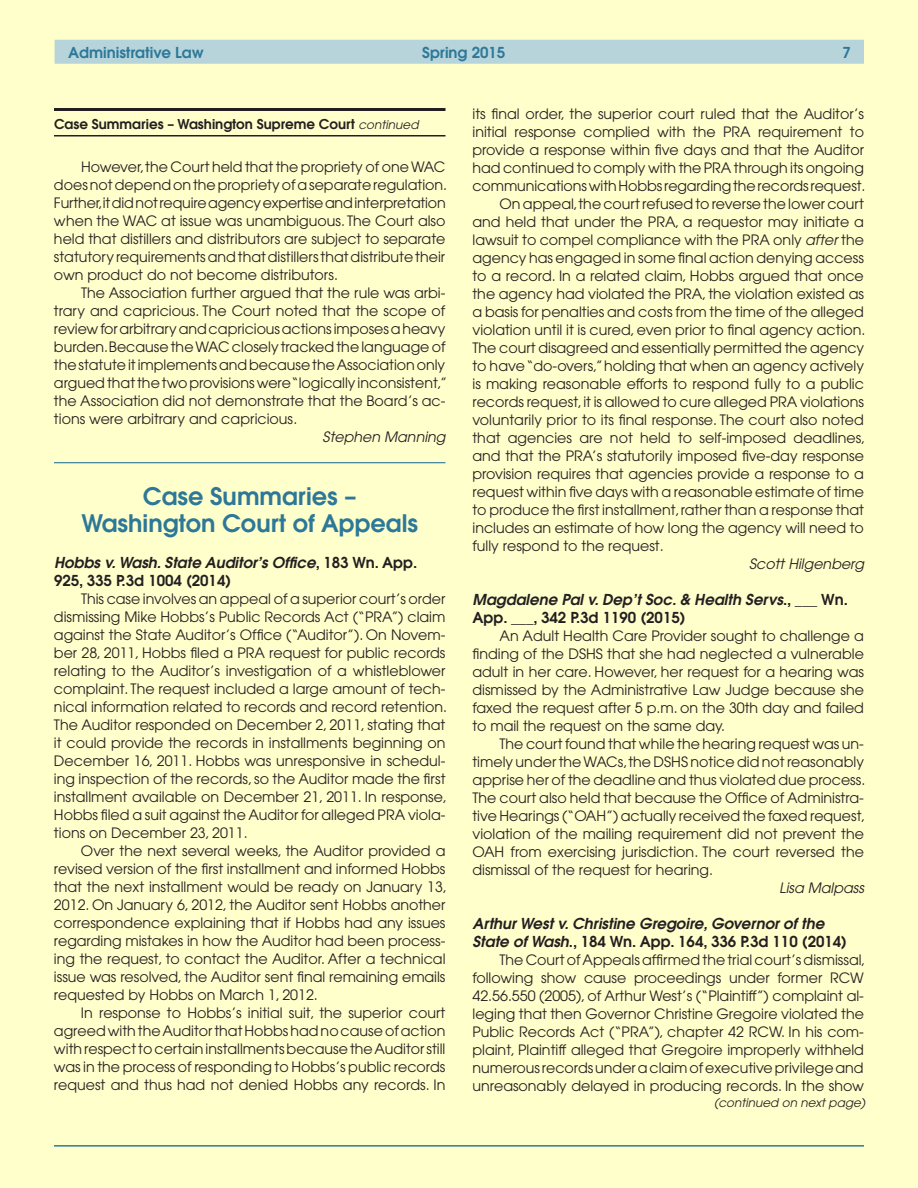
<style>
.page{position:relative;width:918px;height:1188px;background:#ffc}
.page>*{position:absolute;margin:0;border:0;box-sizing:border-box;transform-origin:0 0}
.titlewline{font:600 24px/27px "Avant Garde";color:#2d7898;text-align:center}
.case{font:italic 600 15px/18px "Avant Garde";color:#231f20}
.t1{font:600 15px "Avant Garde";color:#2d7898}
.body{font:14.25px/18px "Avant Garde";color:#231f20;text-align:justify}
.byline2{font:italic 14.25px "Avant Garde";color:#231f20}
.continued_from{font:600 13.5px "Avant Garde";color:#231f20}
.continued_on{font:italic 12px "Avant Garde";color:#231f20}
.s1{font-weight:400;font-style:italic;font-size:12px}
.s2{font-style:normal}
.s3{font-style:italic}
</style>
<div class="page">
<div style="left:55px;top:40px;width:809px;height:24px;background:#b7d4db"></div>
<hr style="left:54px;top:1145px;width:810px;height:2px;background:#2d7898">
<hr style="left:54px;top:462px;width:392px;height:1px;background:#2d7898">
<hr style="left:54px;top:108px;width:392px;height:3px;background:#231f20">
<hr style="left:54px;top:135px;width:392px;height:1px;background:#231f20">
<p class="t1" style="left:68px;top:43px;width:137px">Administrative Law</p>
<p class="t1" style="left:422px;top:43px;width:85px">Spring 2015</p>
<p class="t1" style="left:843px;top:43px;width:10px">7</p>
<p class="continued_from" style="left:54px;top:115px;width:366px">Case Summaries – Washington Supreme Court <span class="s1">continued</span></p>
<p class="body" style="left:54px;top:158px;width:395px;text-align:left;text-indent:27px">However, the Court held that the propriety of one WAC does not depend on the propriety of a separate regulation.<br>Further,it did not require agency expertise and interpretation when the WAC at issue was unambiguous. The Court also held that distillers and distributors are subject to separate statutory requirements and that distillers that distribute their own product do not become distributors.</p>
<p class="body" style="left:54px;top:284px;width:395px;text-align:left;text-indent:27px">The Association further argued that the rule was arbi&shy;trary and capricious. The Court noted that the scope of review for arbitrary and capricious actions imposes a heavy burden.Because the WAC closely tracked the language of the statute it implements and because the Association only argued that the two provisions were “logically inconsistent,” the Association did not demonstrate that the Board’s ac&shy;tions were arbitrary and capricious.</p>
<p class="byline2" style="left:323px;top:429px;width:124px">Stephen Manning</p>
<p class="titlewline" style="left:81px;top:483px;width:338px">Case Summaries –<br>Washington Court of Appeals</p>
<p class="case" style="left:54px;top:553px;width:365px">Hobbs v. Wash. State Auditor’s Office<span class="s2">, 183 Wn. App.<br>925, 335 P.3d 1004 (2014)</span></p>
<p class="body" style="left:54px;top:590px;width:395px;text-indent:27px">This case involves an appeal of a superior court’s order dismissing Mike Hobbs’s Public Records Act (“PRA”) claim against the State Auditor’s Office (“Auditor”). On Novem&shy;ber 28, 2011, Hobbs filed a PRA request for public records relating to the Auditor’s investigation of a whistleblower complaint. The request included a large amount of tech&shy;nical information related to records and record retention.<br>The Auditor responded on December 2, 2011, stating that it could provide the records in installments beginning on December 16, 2011. Hobbs was unresponsive in schedul&shy;ing inspection of the records, so the Auditor made the first installment available on December 21, 2011. In response, Hobbs filed a suit against the Auditor for alleged PRA viola&shy;tions on December 23, 2011.</p>
<p class="body" style="left:54px;top:842px;width:395px;text-indent:27px">Over the next several weeks, the Auditor provided a revised version of the first installment and informed Hobbs that the next installment would be ready on January 13, 2012. On January 6, 2012, the Auditor sent Hobbs another correspondence explaining that if Hobbs had any issues regarding mistakes in how the Auditor had been process&shy;ing the request, to contact the Auditor. After a technical issue was resolved, the Auditor sent final remaining emails requested by Hobbs on March 1, 2012.</p>
<p class="body" style="left:54px;top:1004px;width:393px;text-indent:27px">In response to Hobbs’s initial suit, the superior court agreed with the Auditor that Hobbs had no cause of action with respect to certain installments because the Auditor still was in the process of responding to Hobbs’s public records request and thus had not denied Hobbs any records. In</p>
<p class="body" style="left:472px;top:105px;width:395px">its final order, the superior court ruled that the Auditor’s initial response complied with the PRA requirement to provide a response within five days and that the Auditor had continued to comply with the PRA through its ongoing communications with Hobbs regarding the records request.</p>
<p class="body" style="left:472px;top:195px;width:395px;text-indent:27px">On appeal,the court refused to reverse the lower court and held that under the PRA, a requestor may initiate a lawsuit to compel compliance with the PRA only <span class="s3">after</span> the agency has engaged in some final action denying access to a record. In a related claim, Hobbs argued that once the agency had violated the PRA, the violation existed as a basis for penalties and costs from the time of the alleged violation until it is cured, even prior to final agency action.<br>The court disagreed and essentially permitted the agency to have “do-overs,” holding that when an agency actively is making reasonable efforts to respond fully to a public records request, it is allowed to cure alleged PRA violations voluntarily prior to its final response. The court also noted that agencies are not held to self-imposed deadlines, and that the PRA’s statutorily imposed five-day response provision requires that agencies provide a response to a request within five days with a reasonable estimate of time to produce the first installment, rather than a response that includes an estimate of how long the agency will need to fully respond to the request.</p>
<p class="byline2" style="left:749px;top:555px;width:116px">Scott Hilgenberg</p>
<p class="case" style="left:472px;top:590px;width:377px">Magdalene Pal v. Dep’t Soc. &amp; Health Servs<span class="s2">., ___ Wn.<br>App. ___, 342 P.3d 1190 (2015)</span></p>
<p class="body" style="left:472px;top:627px;width:393px;text-indent:27px">An Adult Health Care Provider sought to challenge a finding of the DSHS that she had neglected a vulnerable adult in her care. However, her request for a hearing was dismissed by the Administrative Law Judge because she faxed the request after 5 p.m. on the 30th day and failed to mail the request on the same day.</p>
<p class="body" style="left:472px;top:735px;width:395px;text-indent:27px">The court found that while the hearing request was un&shy;timely under the WACs,the DSHS notice did not reasonably apprise her of the deadline and thus violated due process.<br>The court also held that because the Office of Administra&shy;tive Hearings (“OAH”) actually received the faxed request, violation of the mailing requirement did not prevent the OAH from exercising jurisdiction. The court reversed the dismissal of the request for hearing.</p>
<p class="byline2" style="left:779px;top:879px;width:86px">Lisa Malpass</p>
<p class="case" style="left:472px;top:914px;width:376px">Arthur West v. Christine Gregoire, Governor of the<br>State of Wash<span class="s2">., 184 Wn. App. 164, 336 P.3d 110 (2014)</span></p>
<p class="body" style="left:472px;top:951px;width:395px;text-align:left;text-indent:27px">The Court of Appeals affirmed the trial court’s dismissal, following show cause proceedings under former RCW 42.56.550 (2005), of Arthur West’s (“Plaintiff”) complaint al&shy;leging that then Governor Christine Gregoire violated the Public Records Act (“PRA”), chapter 42 RCW. In his com&shy;plaint, Plaintiff alleged that Gregoire improperly withheld numerous records under a claim of executive privilege and unreasonably delayed in producing records. In the show</p>
<p class="continued_on" style="left:714px;top:1096px;width:153px">(continued on next page)</p>
</div>
